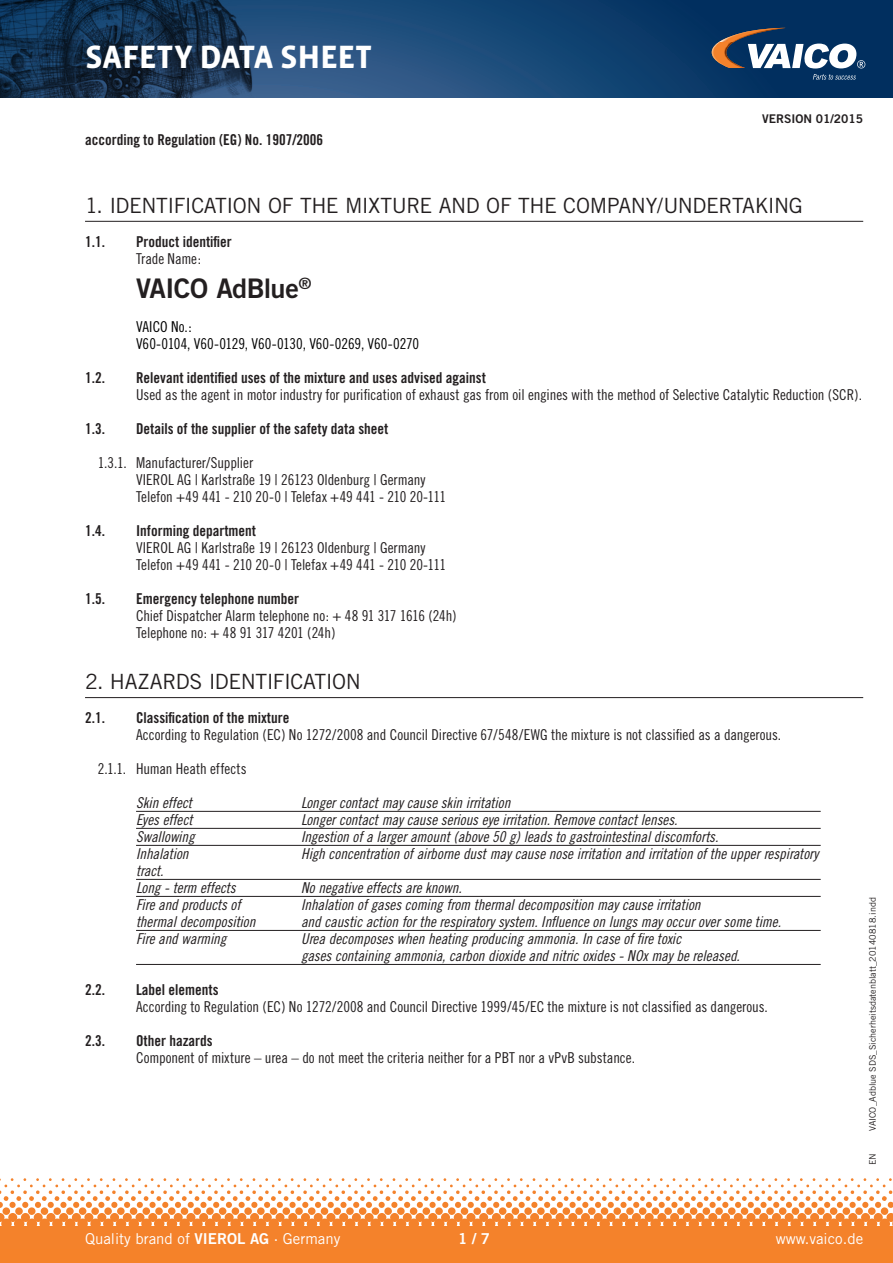
<style>
.page{position:relative;width:893px;height:1263px;background:#fff}
.page>*{position:absolute;margin:0;border:0;box-sizing:border-box;transform-origin:0 0}
.t1{font:700 33px "Vista Sans OT";letter-spacing:-.01em;color:#fff}
.t2{font:27px "Trade Gothic Bold Two";letter-spacing:-.02em;color:#231f20}
.t3{font:21px "Trade Gothic";letter-spacing:-.025em;color:#231f20}
.t4{font:15px/17px "Trade Gothic Cond Eighteen";letter-spacing:-.005em;color:#231f20}
.t5{font:15px/17px "Trade Gothic Cond Eighteen Obl";letter-spacing:-.005em;color:#231f20}
.t6{font:15px "Trade Gothic Bold Cond Twenty";color:#231f20}
.t7{font:15px/17px "Trade Gothic Cond Eighteen";letter-spacing:-.005em;color:#000}
.t8{font:15px "Trade Gothic";color:#fff}
.t9{font:15px "Trade Gothic Bold Two";color:#fff}
.t10{font:12px "Trade Gothic Bold Two";color:#231f20}
.t11{font:9px "Trade Gothic";color:#231f20}
.s1{font-family:"Trade Gothic Bold Two"}
</style>
<div class="page">
<svg style="left:259px;top:0;width:634px;height:98px;background:#164573"></svg>
<svg style="left:712px;top:28px;width:153px;height:52px"></svg>
<div style="left:0;top:1226px;width:893px;height:32px;background:#f4822b"></div>
<svg style="left:0;top:1178px;width:893px;height:48px"></svg>
<div style="left:0;top:1249px;width:893px;height:14px;background:#f58229"></div>
<img style="left:0;top:0;width:259px;height:98px">
<hr style="left:85px;top:221px;width:778px;height:1px;background:#231f20">
<hr style="left:85px;top:697px;width:778px;height:1px;background:#231f20">
<hr style="left:136px;top:811px;width:685px;height:1px;background:#231f20">
<hr style="left:136px;top:828px;width:685px;height:1px;background:#231f20">
<hr style="left:136px;top:845px;width:685px;height:1px;background:#231f20">
<hr style="left:136px;top:879px;width:685px;height:1px;background:#231f20">
<hr style="left:136px;top:896px;width:685px;height:1px;background:#231f20">
<hr style="left:136px;top:930px;width:685px;height:1px;background:#231f20">
<hr style="left:136px;top:964px;width:685px;height:1px;background:#231f20">
<h1 class="t1" style="left:85px;top:40px;width:288px">SAFETY DATA SHEET</h1>
<p class="t6" style="left:85px;top:130px;width:240px">according to Regulation (EG) No. 1907/2006</p>
<p class="t10" style="left:762px;top:112px;width:102px">VERSION 01/2015</p>
<h3 class="t3" style="left:85px;top:192px;width:719px">1. IDENTIFICATION OF THE MIXTURE AND OF THE COMPANY/UNDERTAKING</h3>
<p class="t6" style="left:85px;top:232px;width:21px">1.1.</p>
<p class="t6" style="left:136px;top:232px;width:97px">Product identifier</p>
<p class="t4" style="left:136px;top:250px;width:67px">Trade Name:</p>
<h2 class="t2" style="left:136px;top:271px;width:177px">VAICO AdBlue<sup>®</sup></h2>
<p class="t7" style="left:136px;top:318px;width:285px">VAICO No.:<br>V60-0104, V60-0129, V60-0130, V60-0269, V60-0270</p>
<p class="t6" style="left:85px;top:368px;width:21px">1.2.</p>
<p class="t6" style="left:136px;top:368px;width:351px">Relevant identified uses of the mixture and uses advised against</p>
<p class="t4" style="left:136px;top:386px;width:728px">Used as the agent in motor industry for purification of exhaust gas from oil engines with the method of Selective Catalytic Reduction (SCR).</p>
<p class="t6" style="left:85px;top:419px;width:21px">1.3.</p>
<p class="t6" style="left:136px;top:419px;width:254px">Details of the supplier of the safety data sheet</p>
<p class="t4" style="left:136px;top:454px;width:312px;text-indent:-38px">1.3.1. Manufacturer/Supplier<br>VIEROL AG | Karlstraße 19 | 26123 Oldenburg | Germany<br>Telefon +49 441 - 210 20-0 | Telefax +49 441 - 210 20-111</p>
<p class="t6" style="left:85px;top:521px;width:21px">1.4.</p>
<p class="t6" style="left:136px;top:521px;width:121px">Informing department</p>
<p class="t4" style="left:136px;top:539px;width:312px">VIEROL AG | Karlstraße 19 | 26123 Oldenburg | Germany<br>Telefon +49 441 - 210 20-0 | Telefax +49 441 - 210 20-111</p>
<p class="t6" style="left:85px;top:589px;width:21px">1.5.</p>
<p class="t6" style="left:136px;top:589px;width:165px">Emergency telephone number</p>
<p class="t4" style="left:136px;top:607px;width:322px">Chief Dispatcher Alarm telephone no: + 48 91 317 1616 (24h)<br>Telephone no: + 48 91 317 4201 (24h)</p>
<h3 class="t3" style="left:85px;top:669px;width:278px">2. HAZARDS IDENTIFICATION</h3>
<p class="t6" style="left:85px;top:708px;width:21px">2.1.</p>
<p class="t6" style="left:136px;top:708px;width:155px">Classification of the mixture</p>
<p class="t4" style="left:136px;top:726px;width:647px">According to Regulation (EC) No 1272/2008 and Council Directive 67/548/EWG the mixture is not classified as a dangerous.</p>
<p class="t4" style="left:98px;top:760px;width:150px">2.1.1. Human Heath effects</p>
<p class="t5" style="left:136px;top:794px;width:57px">Skin effect</p>
<p class="t5" style="left:301px;top:794px;width:211px">Longer contact may cause skin irritation</p>
<p class="t5" style="left:136px;top:811px;width:58px">Eyes effect</p>
<p class="t5" style="left:301px;top:811px;width:378px">Longer contact may cause serious eye irritation. Remove contact lenses.</p>
<p class="t5" style="left:136px;top:828px;width:60px">Swallowing</p>
<p class="t5" style="left:301px;top:828px;width:419px">Ingestion of a larger amount (above 50 g) leads to gastrointestinal discomforts.</p>
<p class="t5" style="left:136px;top:845px;width:54px">Inhalation</p>
<p class="t5" style="left:301px;top:845px;width:519px">High concentration of airborne dust may cause nose irritation and irritation of the upper respiratory</p>
<p class="t5" style="left:136px;top:862px;width:101px">tract.<br>Long - term effects</p>
<p class="t5" style="left:301px;top:879px;width:162px">No negative effects are known.</p>
<p class="t5" style="left:136px;top:896px;width:106px">Fire and products of</p>
<p class="t5" style="left:301px;top:896px;width:401px">Inhalation of gases coming from thermal decomposition may cause irritation</p>
<p class="t5" style="left:136px;top:913px;width:121px">thermal decomposition</p>
<p class="t5" style="left:301px;top:913px;width:482px">and caustic action for the respiratory system. Influence on lungs may occur over some time.</p>
<p class="t5" style="left:136px;top:930px;width:92px">Fire and warming</p>
<p class="t5" style="left:301px;top:930px;width:440px">Urea decomposes when heating producing ammonia. In case of fire toxic<br>gases containing ammonia, carbon dioxide and nitric oxides - NOx may be released.</p>
<p class="t6" style="left:85px;top:981px;width:21px">2.2.</p>
<p class="t6" style="left:136px;top:981px;width:84px">Label elements</p>
<p class="t4" style="left:136px;top:998px;width:633px">According to Regulation (EC) No 1272/2008 and Council Directive 1999/45/EC the mixture is not classified as dangerous.</p>
<p class="t6" style="left:85px;top:1032px;width:21px">2.3.</p>
<p class="t6" style="left:136px;top:1032px;width:78px">Other hazards</p>
<p class="t4" style="left:136px;top:1049px;width:500px">Component of mixture – urea – do not meet the criteria neither for a PBT nor a vPvB substance.</p>
<p class="t11" style="left:867px;top:1131px;width:235px;rotate:-90deg">VAICO_Adblue SDS_Sicherheitsdatenblatt_20140818.indd</p>
<p class="t11" style="left:867px;top:1165px;width:13px;rotate:-90deg">EN</p>
<p class="t8" style="left:85px;top:1229px;width:257px">Quality brand of <span class="s1">VIEROL AG</span> · Germany</p>
<p class="t9" style="left:458px;top:1229px;width:33px">1 / 7</p>
<p class="t8" style="left:776px;top:1229px;width:89px">www.vaico.de</p>
</div>
